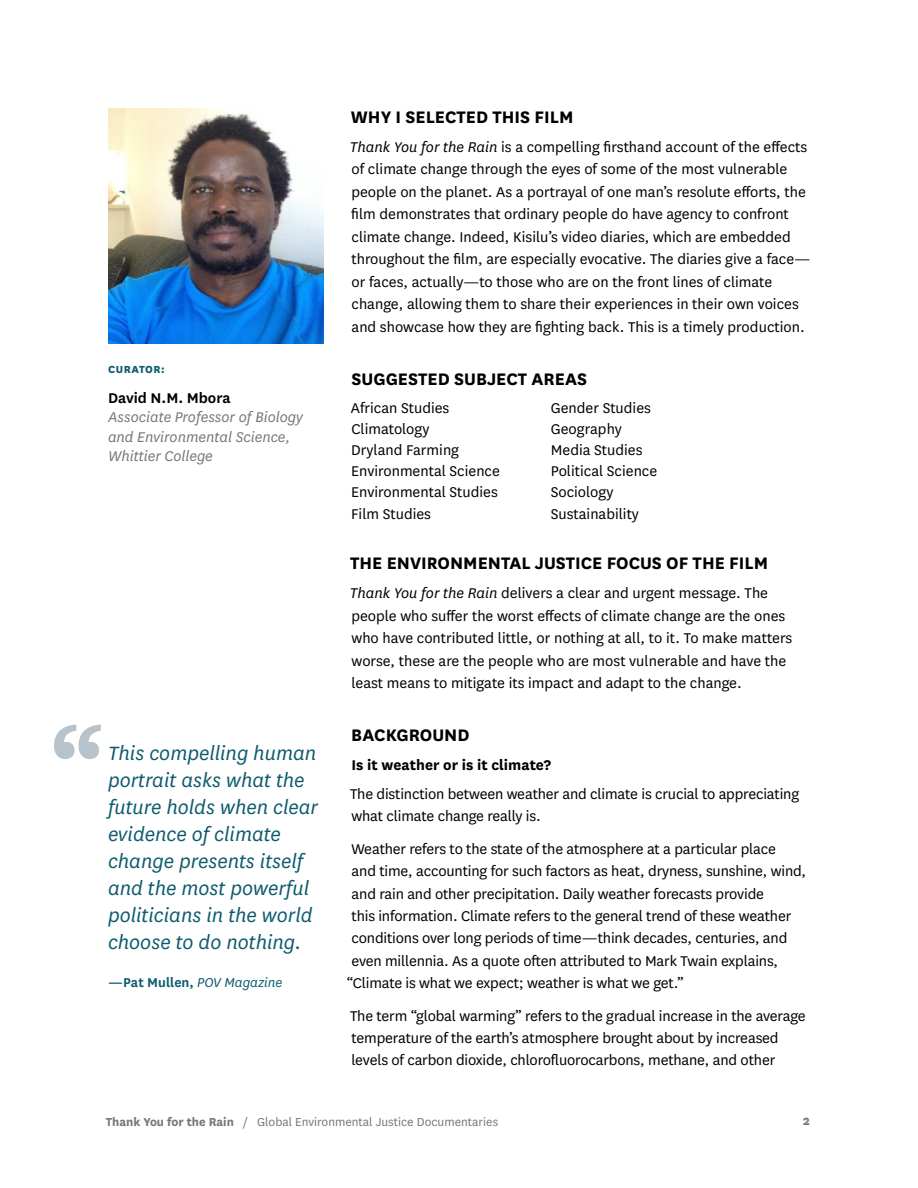
<style>
.page{position:relative;width:918px;height:1188px;background:#fff}
.page>*{position:absolute;margin:0;border:0;box-sizing:border-box;transform-origin:0 0}
.t1{font:italic 22.5px/27px "National";color:#0e5b6e}
.t2{font:700 19.5px "National";color:#000}
.t3{font:16.5px/22.5px "National";letter-spacing:-.005em;color:#000}
.t4{font:italic 16.5px/19.5px "National";color:#757779}
.t5{font:700 16.5px "National";color:#000}
.t6{font:600 16.5px "National";color:#000}
.t7{font:600 15px "National";color:#0e5b6e}
.t8{font:700 15px "National";color:#757779}
.t9{font:13.5px "National";color:#757779}
.t10{font:800 12px "National";letter-spacing:.05em;color:#0e5b6e}
.s1{font-weight:400;font-style:italic}
.s2{font-style:italic}
.s3{font-weight:700}
</style>
<div class="page">
<img style="left:108px;top:108px;width:216px;height:236px">
<svg style="left:54px;top:724px;width:47px;height:35px"></svg>
<p class="t10" style="left:108px;top:361px;width:58px">CURATOR:</p>
<p class="t6" style="left:108px;top:386px;width:124px">David N.M. Mbora</p>
<p class="t4" style="left:108px;top:407px;width:197px">Associate Professor of Biology and Environmental Science,<br>Whittier College</p>
<h1 class="t1" style="left:108px;top:739px;width:212px">This compelling human portrait asks what the future holds when clear evidence of climate change presents itself and the most powerful politicians in the world choose to do nothing.</h1>
<p class="t7" style="left:108px;top:972px;width:176px">—Pat Mullen, <span class="s1">POV Magazine</span></p>
<p class="t2" style="left:351px;top:103px;width:224px">WHY I SELECTED THIS FILM</p>
<p class="t3" style="left:350px;top:135px;width:463px"><span class="s2">Thank You for the Rain</span> is a compelling firsthand account of the effects of climate change through the eyes of some of the most vulnerable people on the planet. As a portrayal of one man’s resolute efforts, the film demonstrates that ordinary people do have agency to confront climate change. Indeed, Kisilu’s video diaries, which are embedded throughout the film, are especially evocative. The diaries give a face— or faces, actually—to those who are on the front lines of climate change, allowing them to share their experiences in their own voices and showcase how they are fighting back. This is a timely production.</p>
<p class="t2" style="left:352px;top:365px;width:237px">SUGGESTED SUBJECT AREAS</p>
<p class="t3" style="left:351px;top:396px;width:100px">African Studies</p>
<p class="t3" style="left:551px;top:396px;width:102px">Gender Studies</p>
<p class="t3" style="left:351px;top:417px;width:80px">Climatology</p>
<p class="t3" style="left:551px;top:417px;width:73px">Geography</p>
<p class="t3" style="left:351px;top:438px;width:109px">Dryland Farming</p>
<p class="t3" style="left:551px;top:438px;width:93px">Media Studies</p>
<p class="t3" style="left:351px;top:459px;width:150px">Environmental Science</p>
<p class="t3" style="left:551px;top:459px;width:108px">Political Science</p>
<p class="t3" style="left:351px;top:480px;width:148px">Environmental Studies</p>
<p class="t3" style="left:551px;top:480px;width:64px">Sociology</p>
<p class="t3" style="left:351px;top:502px;width:81px">Film Studies</p>
<p class="t3" style="left:551px;top:502px;width:90px">Sustainability</p>
<p class="t2" style="left:350px;top:549px;width:419px">THE ENVIRONMENTAL JUSTICE FOCUS OF THE FILM</p>
<p class="t3" style="left:350px;top:581px;width:444px"><span class="s2">Thank You for the Rain</span> delivers a clear and urgent message. The people who suffer the worst effects of climate change are the ones who have contributed little, or nothing at all, to it. To make matters worse, these are the people who are most vulnerable and have the least means to mitigate its impact and adapt to the change.</p>
<p class="t2" style="left:351px;top:721px;width:120px">BACKGROUND</p>
<p class="t5" style="left:352px;top:753px;width:201px">Is it weather or is it climate?</p>
<p class="t3" style="left:350px;top:782px;width:451px">The distinction between weather and climate is crucial to appreciating what climate change really is.</p>
<p class="t3" style="left:347px;top:837px;width:461px">Weather refers to the state of the atmosphere at a particular place<br>and time, accounting for such factors as heat, dryness, sunshine, wind, and rain and other precipitation. Daily weather forecasts provide<br>this information. Climate refers to the general trend of these weather conditions over long periods of time—think decades, centuries, and even millennia. As a quote often attributed to Mark Twain explains, “Climate is what we expect; weather is what we get.”</p>
<p class="t3" style="left:350px;top:1004px;width:457px">The term “global warming” refers to the gradual increase in the average temperature of the earth’s atmosphere brought about by increased levels of carbon dioxide, chlorofluorocarbons, methane, and other</p>
<p class="t9" style="left:106px;top:1113px;width:394px"><span class="s3">Thank You for the Rain</span> / Global Environmental Justice Documentaries</p>
<p class="t8" style="left:803px;top:1110px;width:9px">2</p>
</div>
